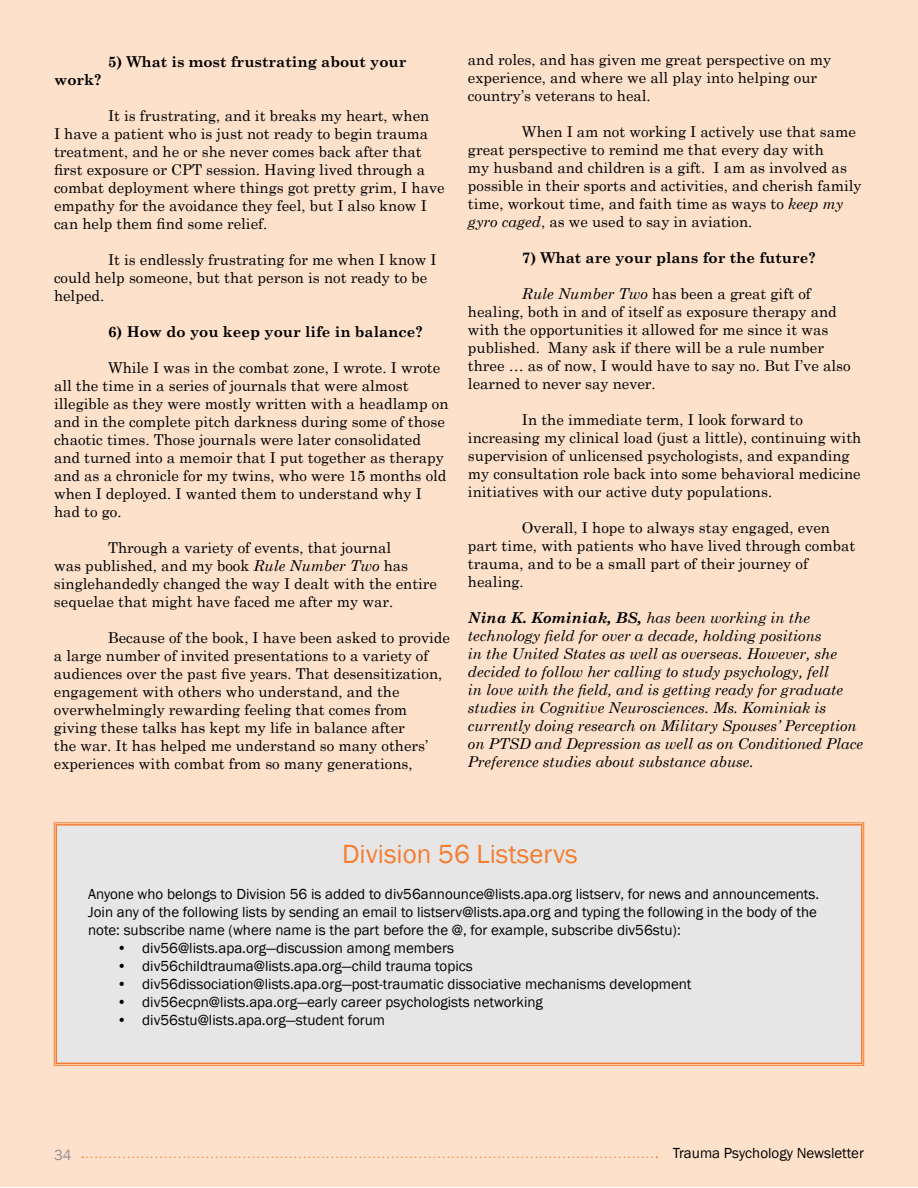
<style>
.page{position:relative;width:918px;height:1188px;background:#fff}
.page>*{position:absolute;margin:0;border:0;box-sizing:border-box;transform-origin:0 0}
.t1{font:27px "Franklin Gothic";color:#f57d31}
.t2{font:15px/18px "Century Schoolbook";color:#000}
.t3{font:15px/18px "Franklin Gothic";color:#000}
.t4{font:italic 15px/18px "Century Schoolbook";color:#000}
.t5{font:700 15px "Century Schoolbook";color:#000}
.t6{font:15px "Franklin Gothic";color:#919195}
.s1{font-style:italic}
.s2{font-weight:700}
</style>
<div class="page">
<div style="left:0;top:0;width:918px;height:1186px;background:#fee1cb"></div>
<svg style="left:82px;top:1156px;width:575px;height:2px"></svg>
<div style="left:54px;top:822px;width:810px;height:244px;background:#e6e6e7"></div>
<div style="left:56px;top:824px;width:806px;height:240px;border:2px solid #f47d30"></div>
<p class="t5" style="left:108px;top:50px;width:300px">5) What is most frustrating about your</p>
<p class="t5" style="left:54px;top:68px;width:49px">work?</p>
<p class="t2" style="left:54px;top:105px;width:392px;text-indent:54px">It is frustrating, and it breaks my heart, when<br>I have a patient who is just not ready to begin trauma treatment, and he or she never comes back after that first exposure or CPT session. Having lived through a combat deployment where things got pretty grim, I have empathy for the avoidance they feel, but I also know I can help them find some relief.</p>
<p class="t2" style="left:54px;top:249px;width:384px;text-indent:54px">It is endlessly frustrating for me when I know I could help someone, but that person is not ready to be helped.</p>
<p class="t5" style="left:108px;top:320px;width:316px">6) How do you keep your life in balance?</p>
<p class="t2" style="left:54px;top:357px;width:396px;text-indent:54px">While I was in the combat zone, I wrote. I wrote all the time in a series of journals that were almost illegible as they were mostly written with a headlamp on and in the complete pitch darkness during some of those chaotic times. Those journals were later consolidated and turned into a memoir that I put together as therapy and as a chronicle for my twins, who were 15 months old when I deployed. I wanted them to understand why I had to go.</p>
<p class="t2" style="left:54px;top:537px;width:385px;text-indent:54px">Through a variety of events, that journal<br>was published, and my book <span class="s1">Rule Number Two</span> has singlehandedly changed the way I dealt with the entire sequelae that might have faced me after my war.</p>
<p class="t2" style="left:54px;top:627px;width:398px;text-indent:54px">Because of the book, I have been asked to provide a large number of invited presentations to a variety of audiences over the past five years. That desensitization, engagement with others who understand, and the overwhelmingly rewarding feeling that comes from giving these talks has kept my life in balance after<br>the war. It has helped me understand so many others’ experiences with combat from so many generations,</p>
<p class="t2" style="left:468px;top:49px;width:365px">and roles, and has given me great perspective on my experience, and where we all play into helping our country’s veterans to heal.</p>
<p class="t2" style="left:468px;top:121px;width:395px;text-indent:54px">When I am not working I actively use that same great perspective to remind me that every day with<br>my husband and children is a gift. I am as involved as possible in their sports and activities, and cherish family time, workout time, and faith time as ways to <span class="s1">keep my gyro caged</span>, as we used to say in aviation.</p>
<p class="t5" style="left:522px;top:246px;width:296px">7) What are your plans for the future?</p>
<p class="t2" style="left:468px;top:283px;width:384px;text-indent:54px"><span class="s1">Rule Number Two</span> has been a great gift of healing, both in and of itself as exposure therapy and with the opportunities it allowed for me since it was published. Many ask if there will be a rule number three … as of now, I would have to say no. But I’ve also learned to never say never.</p>
<p class="t2" style="left:468px;top:409px;width:395px;text-indent:54px">In the immediate term, I look forward to increasing my clinical load (just a little), continuing with supervision of unlicensed psychologists, and expanding my consultation role back into some behavioral medicine initiatives with our active duty populations.</p>
<p class="t2" style="left:468px;top:517px;width:389px;text-indent:54px">Overall, I hope to always stay engaged, even part time, with patients who have lived through combat trauma, and to be a small part of their journey of healing.</p>
<p class="t4" style="left:468px;top:608px;width:397px"><span class="s2">Nina K. Kominiak, BS,</span> has been working in the technology field for over a decade, holding positions<br>in the United States as well as overseas. However, she decided to follow her calling to study psychology, fell<br>in love with the field, and is getting ready for graduate studies in Cognitive Neurosciences. Ms. Kominiak is currently doing research on Military Spouses’ Perception on PTSD and Depression as well as on Conditioned Place Preference studies about substance abuse.</p>
<h1 class="t1" style="left:342px;top:837px;width:237px">Division 56 Listservs</h1>
<p class="t3" style="left:88px;top:885px;width:733px">Anyone who belongs to Division 56 is added to div56announce@lists.apa.org listserv, for news and announcements.<br>Join any of the following lists by sending an email to listserv@lists.apa.org and typing the following in the body of the note: subscribe name (where name is the part before the @, for example, subscribe div56stu):</p>
<p class="t3" style="left:117px;top:939px;width:339px">• div56@lists.apa.org—discussion among members</p>
<p class="t3" style="left:117px;top:957px;width:358px">• div56childtrauma@lists.apa.org—child trauma topics</p>
<p class="t3" style="left:117px;top:975px;width:576px">• div56dissociation@lists.apa.org—post-traumatic dissociative mechanisms development</p>
<p class="t3" style="left:117px;top:993px;width:428px">• div56ecpn@lists.apa.org—early career psychologists networking</p>
<p class="t3" style="left:117px;top:1011px;width:270px">• div56stu@lists.apa.org—student forum</p>
<p class="t6" style="left:54px;top:1145px;width:19px">34</p>
<p class="t3" style="left:673px;top:1144px;width:193px">Trauma Psychology Newsletter</p>
</div>
